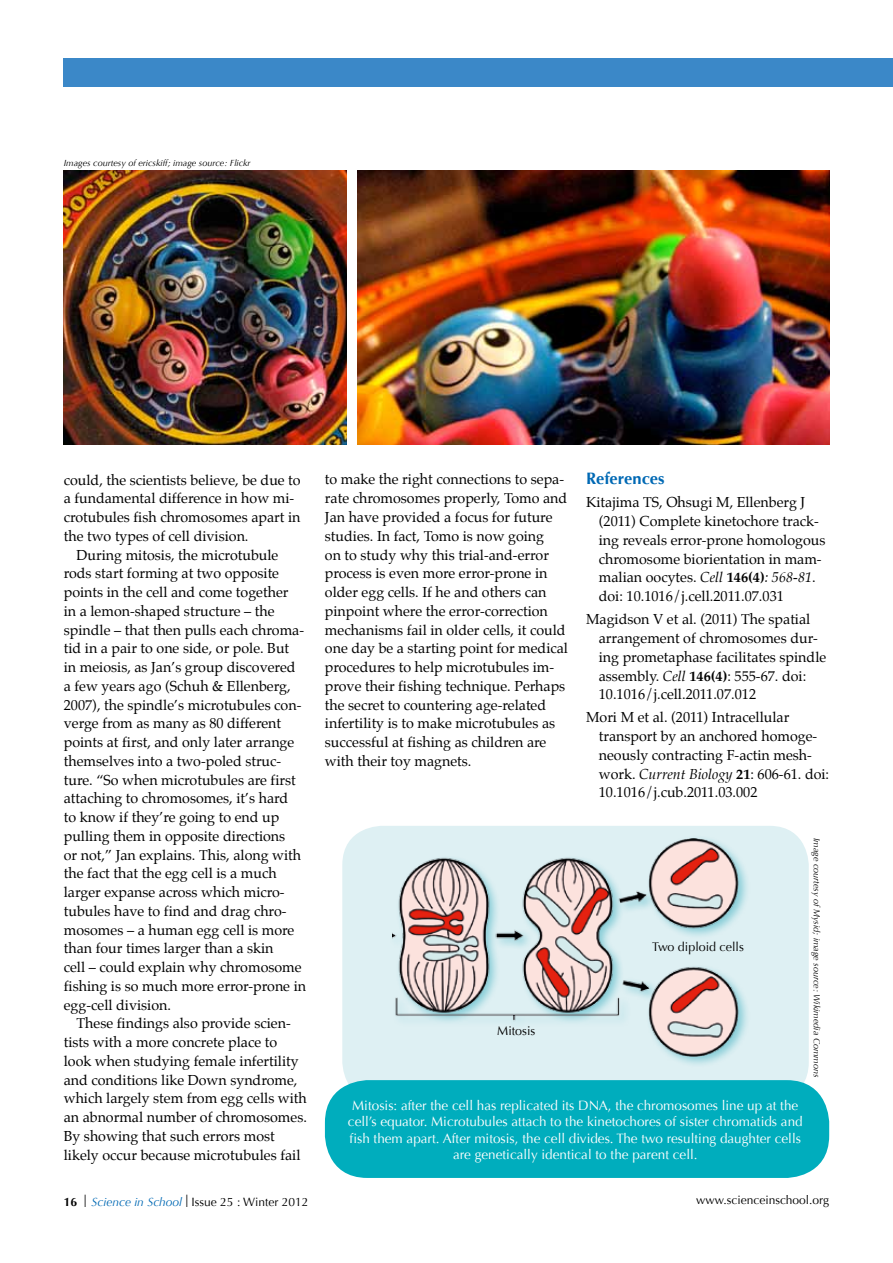
<style>
.page{position:relative;width:893px;height:1263px;background:#fff}
.page>*{position:absolute;margin:0;border:0;box-sizing:border-box;transform-origin:0 0}
.t1{font:700 16.5px "Optima";color:#0069b4}
.t2{font:14.25px/18.8px "Palatino";color:#000}
.t3{font:13.5px/16.5px "Optima";color:#fff;text-align:center}
.t4{font:12.45px "Optima";color:#000}
.t5{font:12px "Optima";color:#000}
.t6{font:italic 9px "Optima";color:#000}
.s1{font-style:inherit}
.s2{font-style:italic}
.s3{font-weight:700}
.s4{font-family:"Helvetica Neue LT Pro";font-weight:100;font-size:17.25px}
.s5{font-style:italic;color:#0069b4}
</style>
<div class="page">
<div style="left:342px;top:826px;width:467px;height:275px;background:#def0f3;border-radius:39px"></div>
<div style="left:325px;top:1080px;width:504px;height:98px;background:#00adbd;border-radius:43px"></div>
<div style="left:64px;top:58px;width:829px;height:28px;background:#3b88c8"></div>
<div style="left:389px;top:834px;width:361px;height:233px;background:#0097ad;opacity:.4"></div>
<img style="left:392px;top:838px;width:349px;height:218px">
<img style="left:357px;top:171px;width:472px;height:273px">
<img style="left:64px;top:170px;width:283px;height:274px">
<p class="t6" style="left:64px;top:158px;width:188px">Images courtesy of ericskiff; image source: Flickr</p>
<p class="t2" style="left:64px;top:470px;width:238px">could, the scientists believe, be due to</p>
<p class="t2" style="left:64px;top:489px;width:232px">a fundamental difference in how mi-</p>
<p class="t2" style="left:64px;top:508px;width:238px">crotubules fish chromosomes apart in</p>
<p class="t2" style="left:64px;top:526px;width:186px">the two types of cell division.</p>
<p class="t2" style="left:77px;top:545px;width:203px">During mitosis, the microtubule</p>
<p class="t2" style="left:64px;top:564px;width:217px">rods start forming at two opposite</p>
<p class="t2" style="left:64px;top:583px;width:226px">points in the cell and come together</p>
<p class="t2" style="left:64px;top:601px;width:212px">in a lemon-shaped structure – the</p>
<p class="t2" style="left:64px;top:620px;width:242px">spindle – that then pulls each chrom<span class="s1">a</span>-</p>
<p class="t2" style="left:64px;top:639px;width:227px"><span class="s1">tid</span> in a pair to one side, or pole. But</p>
<p class="t2" style="left:64px;top:658px;width:233px">in meiosis, as Jan’s group discovered</p>
<p class="t2" style="left:64px;top:676px;width:228px">a few years ago (Schuh &amp; Ellenberg,</p>
<p class="t2" style="left:64px;top:695px;width:239px">2007), the spindle’s microtubules con-</p>
<p class="t2" style="left:64px;top:714px;width:219px">verge from as many as 80 different</p>
<p class="t2" style="left:64px;top:733px;width:232px">points at first, and only later arrange</p>
<p class="t2" style="left:64px;top:751px;width:219px">themselves into a two-poled struc-</p>
<p class="t2" style="left:64px;top:770px;width:233px">ture. “So when microtubules are first</p>
<p class="t2" style="left:64px;top:789px;width:226px">attaching to chromosomes, it’s hard</p>
<p class="t2" style="left:64px;top:808px;width:217px">to know if they’re going to end up</p>
<p class="t2" style="left:64px;top:826px;width:223px">pulling them in opposite directions</p>
<p class="t2" style="left:64px;top:845px;width:239px">or not,” Jan explains. This, along with</p>
<p class="t2" style="left:64px;top:864px;width:214px">the fact that the egg cell is a much</p>
<p class="t2" style="left:64px;top:883px;width:222px">larger expanse across which micro-</p>
<p class="t2" style="left:64px;top:902px;width:224px">tubules have to find and drag chro-</p>
<p class="t2" style="left:64px;top:920px;width:232px">mosomes – a human egg cell is more</p>
<p class="t2" style="left:64px;top:939px;width:211px">than four times larger than a skin</p>
<p class="t2" style="left:64px;top:958px;width:239px">cell – could explain why chromosome</p>
<p class="t2" style="left:64px;top:977px;width:244px">fishing is so much more error-prone in</p>
<p class="t2" style="left:64px;top:995px;width:109px">egg-cell division.</p>
<p class="t2" style="left:77px;top:1014px;width:216px">These findings also provide scien-</p>
<p class="t2" style="left:64px;top:1033px;width:215px">tists with a more concrete place to</p>
<p class="t2" style="left:64px;top:1052px;width:236px">look when studying female infertility</p>
<p class="t2" style="left:64px;top:1070px;width:235px">and conditions like Down syndrome,</p>
<p class="t2" style="left:64px;top:1089px;width:245px">which largely stem from egg cells with</p>
<p class="t2" style="left:64px;top:1108px;width:245px">an abnormal number of chromosomes.</p>
<p class="t2" style="left:64px;top:1127px;width:213px">By showing that such errors most</p>
<p class="t2" style="left:64px;top:1145px;width:238px">likely occur because microtubules fail</p>
<p class="t2" style="left:325px;top:470px;width:245px">to make the right connections to sepa&shy;rate chromosomes properly, Tomo and Jan have provided a focus for future studies. In fact, Tomo is now going<br>on to study why this trial-and-error process is even more error-prone in older egg cells. If he and others can pinpoint where the error-correction mechanisms fail in older cells, it could one day be a starting point for medical procedures to help microtubules im&shy;prove their fishing technique. Perhaps the secret to countering age-related infertility is to make microtubules as successful at fishing as children are with their toy magnets.</p>
<p class="t4" style="left:497px;top:1023px;width:40px">Mitosis</p>
<p class="t1" style="left:586px;top:469px;width:80px">References</p>
<p class="t2" style="left:599px;top:493px;width:228px;text-indent:-13px">Kitajima TS, Ohsugi M, Ellenberg J (2011) Complete kinetochore track&shy;ing reveals error-prone homologous chromosome biorientation in mam&shy;malian oocytes. <span class="s2">Cell</span> <span class="s3">146(4)</span><span class="s2">: 568-81</span>. doi: 10.1016/j.cell.2011.07.031</p>
<p class="t2" style="left:599px;top:610px;width:229px;text-indent:-13px">Magidson V et al. (2011) The spatial arrangement of chromosomes dur&shy;ing prometaphase facilitates spindle assembly. <span class="s2">Cell</span> <span class="s3">146(4)</span>: 555-67. doi:<br>10.1016/j.cell.2011.07.012</p>
<p class="t2" style="left:599px;top:708px;width:232px;text-indent:-13px">Mori M et al. (2011) Intracellular transport by an anchored homoge&shy;neously contracting F-actin mesh&shy;work. <span class="s2">Current Biology</span> <span class="s3">21</span>: 606-61. doi:<br>10.1016/j.cub.2011.03.002</p>
<p class="t4" style="left:652px;top:940px;width:93px">Two diploid cells</p>
<p class="t6" style="left:822px;top:838px;width:241px;rotate:90deg">Image courtesy of Mysid; image source: Wikimedia Commons</p>
<p class="t3" style="left:348px;top:1097px;width:456px">Mitosis: after the cell has replicated its DNA, the chromosomes line up at the cell’s equator. Microtubules attach to the kinetochores of sister chromatids and fish them apart. After mitosis, the cell divides. The two resulting daughter cells are genetically identical to the parent cell.</p>
<p class="t5" style="left:64px;top:1194px;width:246px"><span class="s3">16</span> <span class="s4">I</span> <span class="s5">Science in School</span> <span class="s4">I</span> Issue 25 : Winter 2012</p>
<p class="t5" style="left:696px;top:1192px;width:134px">www.scienceinschool.org</p>
</div>
